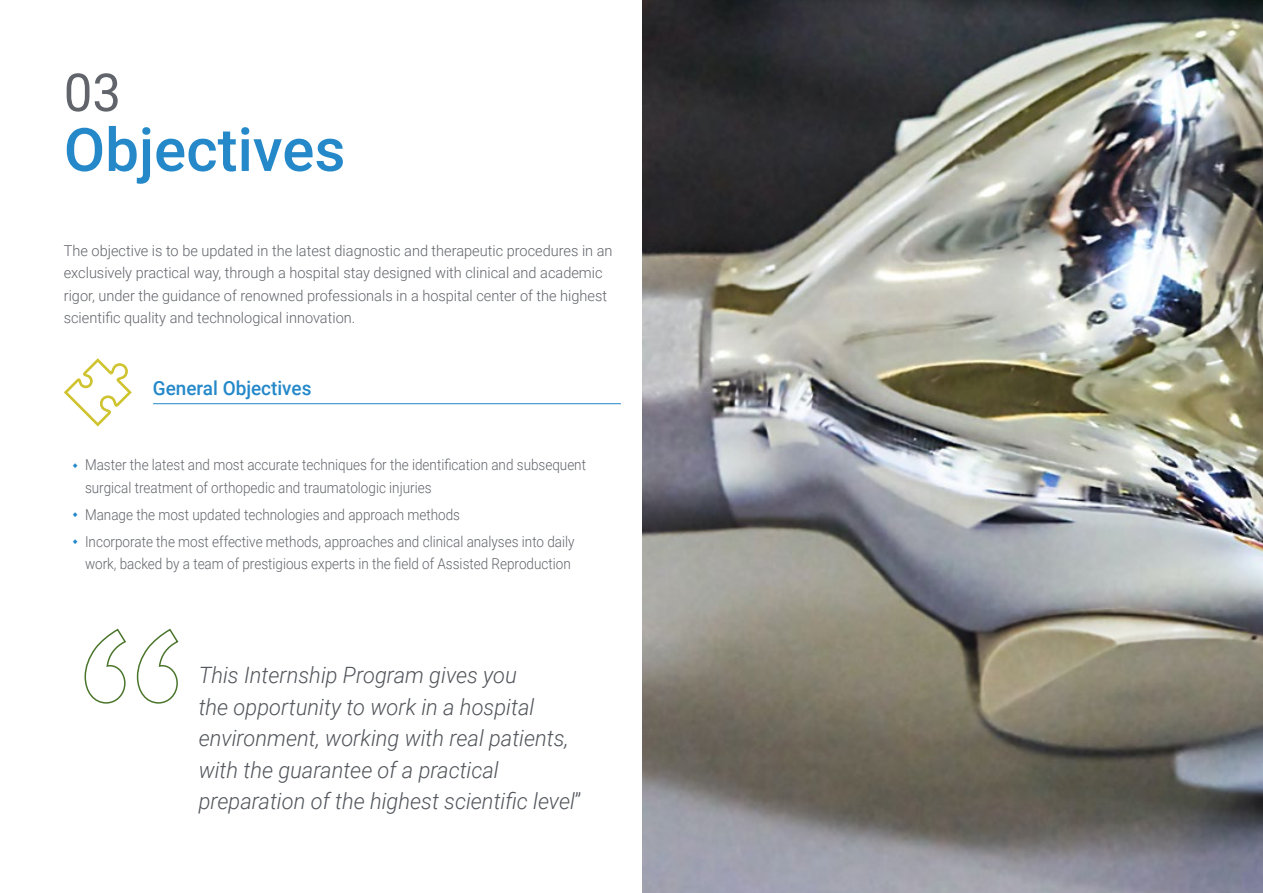
<style>
.page{position:relative;width:1263px;height:893px;background:#fff}
.page>*{position:absolute;margin:0;border:0;box-sizing:border-box;transform-origin:0 0}
.t1{font:500 60px "Roboto";color:#2488c9}
.t2{font:52.5px "Roboto";color:#61646a}
.t3{font:italic 300 22.5px/31.5px "Roboto";color:#52555b}
.t4{font:500 19.5px "Roboto";color:#2488c9}
.t5{font:300 15px/22.5px "Roboto";color:#61646a;scale:.9 1}
.t6{font:300 15px/22.5px "Roboto";color:#61646a}
.s1{font-style:normal}
</style>
<div class="page">
<img style="left:642px;top:0;width:621px;height:893px">
<hr style="left:153px;top:403px;width:468px;height:1px;background:#2488c9">
<svg style="left:64px;top:358px;width:68px;height:68px"></svg>
<svg style="left:84px;top:628px;width:95px;height:76px"></svg>
<h2 class="t2" style="left:64px;top:56px;width:59px">03</h2>
<h1 class="t1" style="left:64px;top:108px;width:283px">Objectives</h1>
<p class="t6" style="left:64px;top:239px;width:550px">The objective is to be updated in the latest diagnostic and therapeutic procedures in an exclusively practical way, through a hospital stay designed with clinical and academic rigor, under the guidance of renowned professionals in a hospital center of the highest scientific quality and technological innovation.</p>
<h3 class="t4" style="left:153px;top:375px;width:160px">General Objectives</h3>
<p class="t5" style="left:85px;top:453px;width:558px">Master the latest and most accurate techniques for the identification and subsequent surgical treatment of orthopedic and traumatologic injuries</p>
<p class="t5" style="left:85px;top:500px;width:545px;line-height:26.7px">Manage the most updated technologies and approach methods<br>Incorporate the most effective methods, approaches and clinical analyses into daily</p>
<p class="t5" style="left:85px;top:552px;width:541px">work, backed by a team of prestigious experts in the field of Assisted Reproduction</p>
<h3 class="t3" style="left:199px;top:659px;width:384px">This Internship Program gives you<br>the opportunity to work in a hospital environment, working with real patients, with the guarantee of a practical preparation of the highest scientific level<span class="s1">”</span></h3>
</div>
